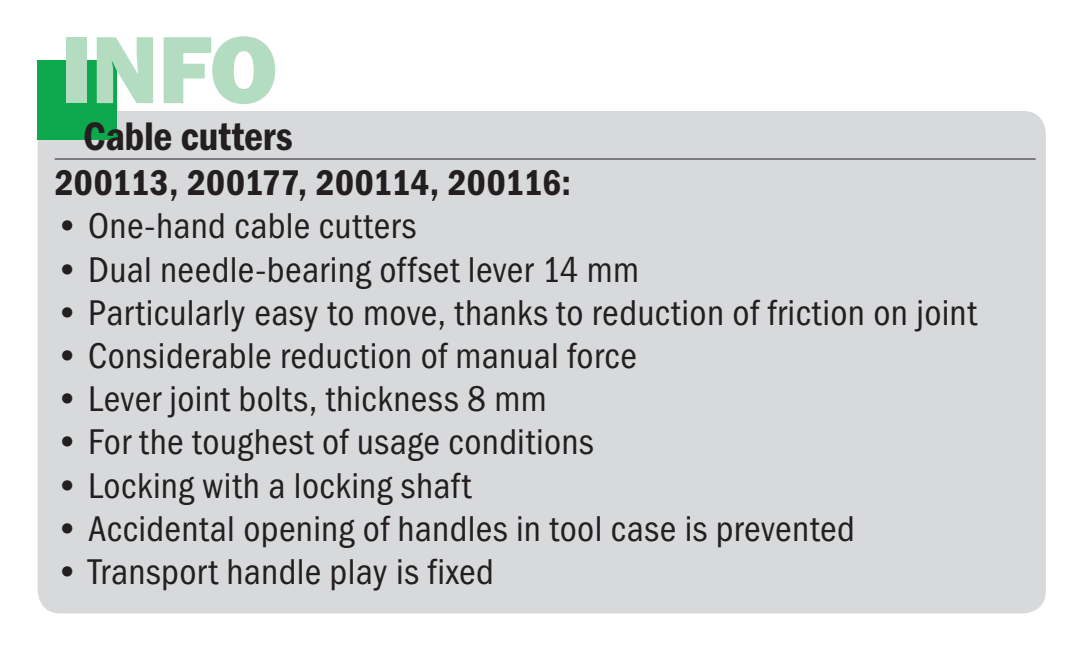
<style>
.page{position:relative;width:1083px;height:660px;background:#fff}
.page>*{position:absolute;margin:0;border:0;box-sizing:border-box;transform-origin:0 0}
.t1{font:800 96px "Franklin Gothic LT Com";color:#b3dcc0}
.t2{font:40px "Franklin Gothic Demi Cond ITC";letter-spacing:-.01em;color:#231f20}
.t3{font:36px "Franklin Gothic Book Cond ITC";letter-spacing:.01em;color:#231f20}
.t4{font:36px "Franklin Gothic Demi Cond ITC";color:#231f20}
.s1{font-family:"Franklin Gothic Medi Cond ITC"}
</style>
<div class="page">
<div style="left:38px;top:111px;width:1008px;height:502px;background:#d8d9db"></div>
<div style="left:38px;top:60px;width:79px;height:79px;background:#0ca84b"></div>
<hr style="left:55px;top:158px;width:28px;height:2px;background:#231f20">
<hr style="left:83px;top:158px;width:953px;height:2px;background:#231f20">
<h1 class="t1" style="left:60px;top:14px;width:218px">INFO</h1>
<p class="t2" style="left:83px;top:113px;width:211px">Cable cutters</p>
<p class="t4" style="left:55px;top:162px;width:518px">200113, 200177, 200114, 200116:</p>
<p class="t3" style="left:55px;top:205px;width:363px"><span class="s1">•</span> One-hand cable cutters</p>
<p class="t3" style="left:55px;top:248px;width:586px"><span class="s1">•</span> Dual needle-bearing offset lever 14 mm</p>
<p class="t3" style="left:55px;top:292px;width:924px"><span class="s1">•</span> Particularly easy to move, thanks to reduction of friction on joint</p>
<p class="t3" style="left:55px;top:335px;width:584px"><span class="s1">•</span> Considerable reduction of manual force</p>
<p class="t3" style="left:55px;top:378px;width:493px"><span class="s1">•</span> Lever joint bolts, thickness 8 mm</p>
<p class="t3" style="left:55px;top:421px;width:540px"><span class="s1">•</span> For the toughest of usage conditions</p>
<p class="t3" style="left:55px;top:464px;width:418px"><span class="s1">•</span> Locking with a locking shaft</p>
<p class="t3" style="left:55px;top:508px;width:802px"><span class="s1">•</span> Accidental opening of handles in tool case is prevented</p>
<p class="t3" style="left:55px;top:551px;width:441px"><span class="s1">•</span> Transport handle play is fixed</p>
</div>
